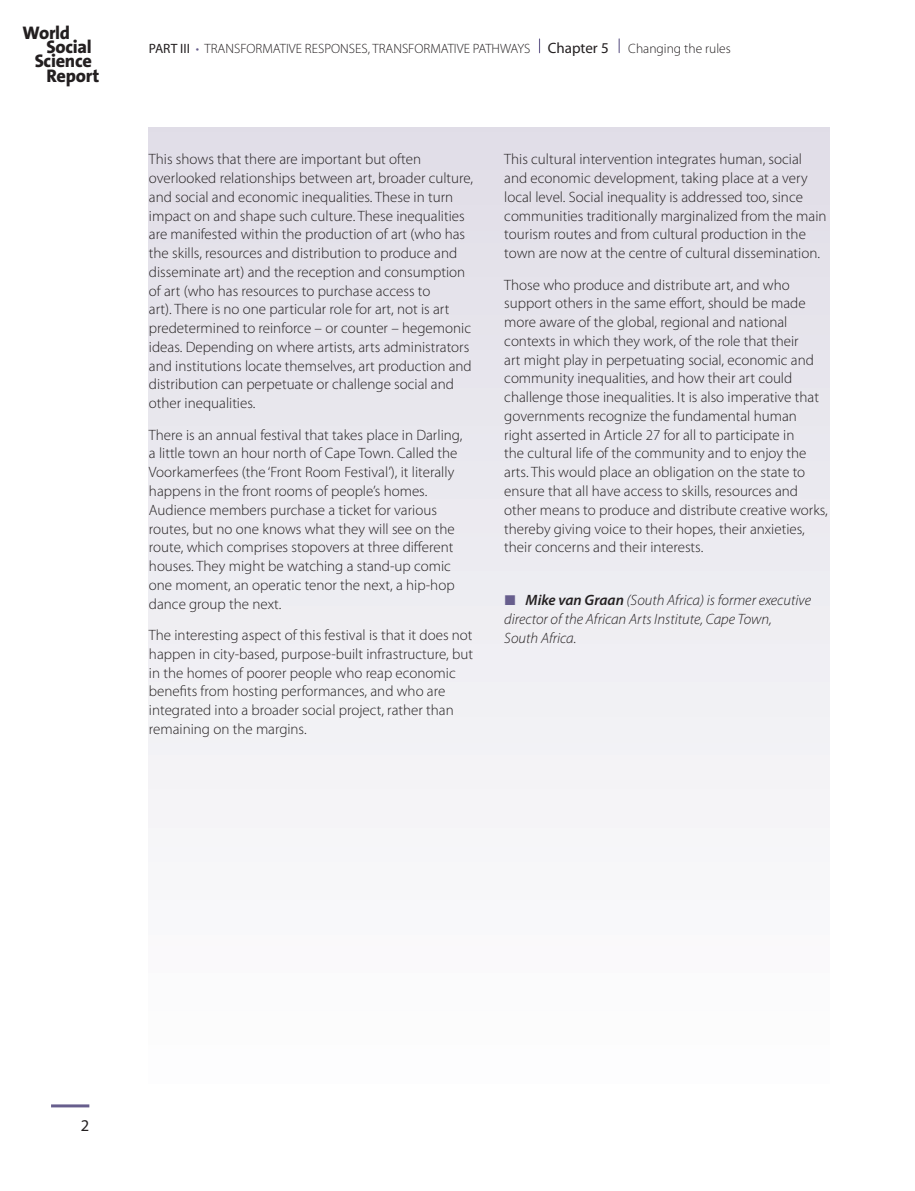
<style>
.page{position:relative;width:915px;height:1191px;background:#fff}
.page>*{position:absolute;margin:0;border:0;box-sizing:border-box;transform-origin:0 0}
.t1{font:800 18.3px "The Sans B8";letter-spacing:-.015em;color:#231f20}
.t2{font:16.5px "Myriad Pro";color:#231f20}
.t3{font:300 15px/18.8px "Myriad Pro";color:#231f20}
.t4{font:italic 300 15px/18.8px "Myriad Pro";color:#231f20}
.t5{font:300 13.5px "Myriad Pro";color:#231f20}
.s1{font-weight:400}
.s2{color:#675e8d}
.s3{font-weight:400;font-size:15px}
.s4{font-weight:600}
</style>
<div class="page">
<svg style="left:539px;top:39px;width:1px;height:14px"></svg>
<svg style="left:618px;top:39px;width:1px;height:14px"></svg>
<hr style="left:51px;top:1104px;width:38px;height:3px;background:#675e8d">
<div style="left:149px;top:128px;width:680px;height:976px;background:linear-gradient(to bottom,#e0dde7,#fefefe)"></div>
<svg style="left:505px;top:595px;width:10px;height:10px"></svg>
<p class="t1" style="left:23px;top:23px;width:49px">World</p>
<p class="t1" style="left:47px;top:37px;width:47px">Social</p>
<p class="t1" style="left:35px;top:51px;width:59px">Science</p>
<p class="t1" style="left:47px;top:66px;width:54px">Report</p>
<p class="t5" style="left:149px;top:40px;width:583px"><span class="s1">PART III</span> <span class="s2">•</span> TRANSFORMATIVE RESPONSES, TRANSFORMATIVE PATHWAYS <span class="s3">Chapter 5</span> Changing the rules</p>
<p class="t3" style="left:149px;top:150px;width:326px">This shows that there are important but often overlooked relationships between art, broader culture, and social and economic inequalities. These in turn impact on and shape such culture. These inequalities are manifested within the production of art (who has the skills, resources and distribution to produce and disseminate art) and the reception and consumption of art (who has resources to purchase access to<br>art). There is no one particular role for art, not is art predetermined to reinforce – or counter – hegemonic ideas. Depending on where artists, arts administrators and institutions locate themselves, art production and distribution can perpetuate or challenge social and other inequalities.</p>
<p class="t3" style="left:149px;top:425px;width:315px">There is an annual festival that takes place in Darling, a little town an hour north of Cape Town. Called the Voorkamerfees (the ‘Front Room Festival’), it literally happens in the front rooms of people’s homes.<br>Audience members purchase a ticket for various routes, but no one knows what they will see on the route, which comprises stopovers at three different houses. They might be watching a stand-up comic one moment, an operatic tenor the next, a hip-hop dance group the next.</p>
<p class="t3" style="left:149px;top:625px;width:325px">The interesting aspect of this festival is that it does not happen in city-based, purpose-built infrastructure, but in the homes of poorer people who reap economic benefits from hosting performances, and who are integrated into a broader social project, rather than remaining on the margins.</p>
<p class="t3" style="left:504px;top:150px;width:323px">This cultural intervention integrates human, social and economic development, taking place at a very local level. Social inequality is addressed too, since communities traditionally marginalized from the main tourism routes and from cultural production in the town are now at the centre of cultural dissemination.</p>
<p class="t3" style="left:504px;top:275px;width:325px">Those who produce and distribute art, and who support others in the same effort, should be made more aware of the global, regional and national contexts in which they work, of the role that their<br>art might play in perpetuating social, economic and community inequalities, and how their art could challenge those inequalities. It is also imperative that governments recognize the fundamental human right asserted in Article 27 for all to participate in<br>the cultural life of the community and to enjoy the arts. This would place an obligation on the state to ensure that all have access to skills, resources and other means to produce and distribute creative works, thereby giving voice to their hopes, their anxieties, their concerns and their interests.</p>
<p class="t4" style="left:504px;top:591px;width:308px;text-indent:21px"><span class="s4">Mike van Graan</span> (South Africa) is former executive director of the African Arts Institute, Cape Town,<br>South Africa.</p>
<p class="t2" style="left:81px;top:1116px;width:10px">2</p>
</div>
